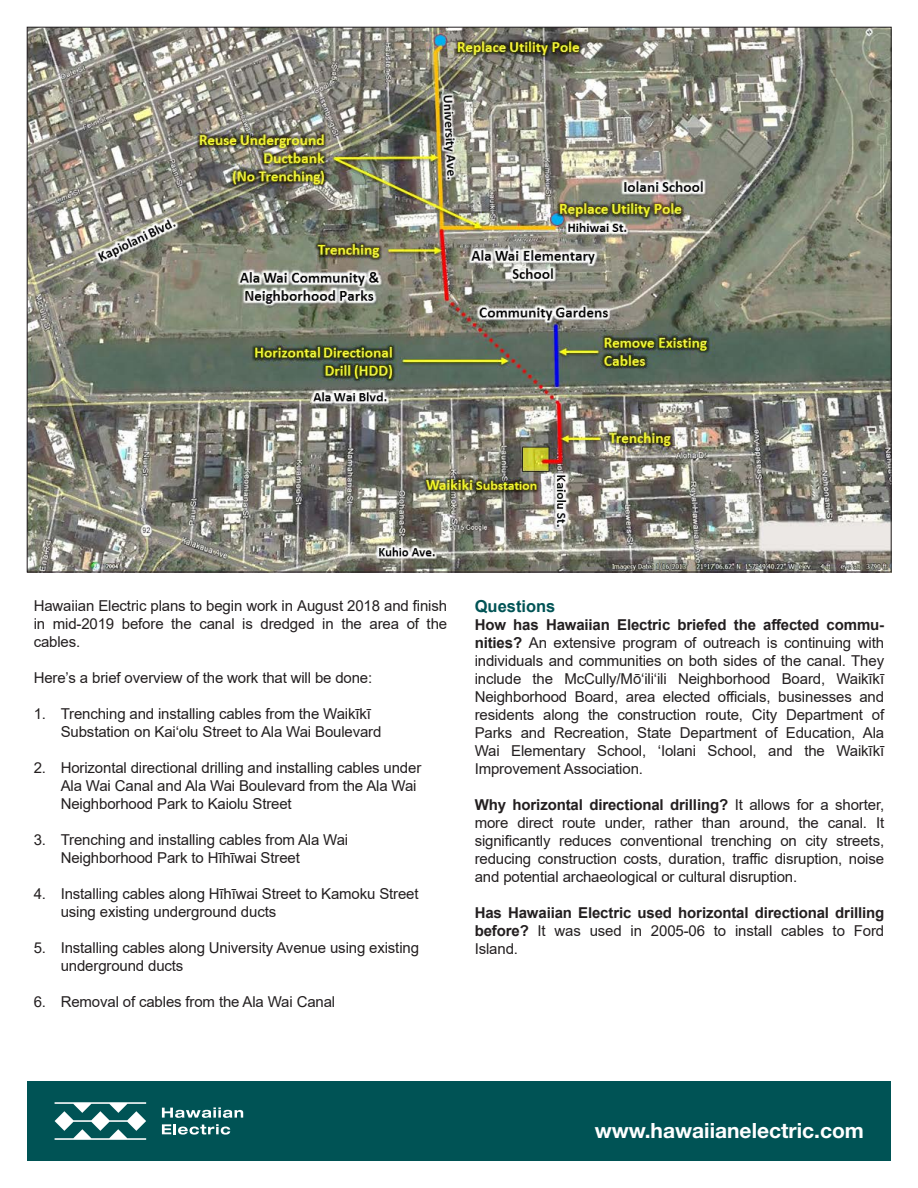
<style>
.page{position:relative;width:918px;height:1188px;background:#fff}
.page>*{position:absolute;margin:0;border:0;box-sizing:border-box;transform-origin:0 0}
.t1{font:700 21px "Helvetica Neue LT Std";color:#fff}
.t2{font:700 16.5px "Arial";color:#005355}
.t3{font:15px/18px "Arial";letter-spacing:-.01em;color:#231f20}
.t4{font:700 15px/18px "Arial";letter-spacing:-.01em;color:#231f20;text-align:justify}
.s1{font-weight:700}
.s2{font-weight:400}
</style>
<div class="page">
<div style="left:27px;top:1081px;width:864px;height:80px;background:#005355"></div>
<svg style="left:55px;top:1102px;width:91px;height:38px"></svg>
<svg style="left:162px;top:1107px;width:81px;height:11px"></svg>
<svg style="left:162px;top:1124px;width:68px;height:11px"></svg>
<img style="left:29px;top:29px;width:861px;height:541px">
<p class="t3" style="left:34px;top:596px;width:415px;text-align:justify">Hawaiian Electric plans to begin work in August 2018 and finish in mid-2019 before the canal is dredged in the area of the cables.</p>
<p class="t3" style="left:34px;top:668px;width:340px">Here’s a brief overview of the work that will be done:</p>
<p class="t3" style="left:61px;top:704px;width:322px;text-indent:-27px">1. Trenching and installing cables from the Waikīkī<br>Substation on Kai‘olu Street to Ala Wai Boulevard</p>
<p class="t3" style="left:61px;top:758px;width:362px;text-indent:-27px">2. Horizontal directional drilling and installing cables under<br>Ala Wai Canal and Ala Wai Boulevard from the Ala Wai<br>Neighborhood Park to Kaiolu Street</p>
<p class="t3" style="left:61px;top:830px;width:289px;text-indent:-27px">3. Trenching and installing cables from Ala Wai<br>Neighborhood Park to Hīhīwai Street</p>
<p class="t3" style="left:61px;top:884px;width:359px;text-indent:-27px">4. Installing cables along Hīhīwai Street to Kamoku Street using existing underground ducts</p>
<p class="t3" style="left:61px;top:938px;width:360px;text-indent:-27px">5. Installing cables along University Avenue using existing underground ducts</p>
<p class="t3" style="left:34px;top:992px;width:303px">6. Removal of cables from the Ala Wai Canal</p>
<p class="t2" style="left:475px;top:595px;width:82px">Questions</p>
<p class="t3" style="left:475px;top:616px;width:411px;text-align:justify"><span class="s1">How has Hawaiian Electric briefed the affected commu&shy;nities?</span> An extensive program of outreach is continuing with individuals and communities on both sides of the canal. They include the McCully/Mōʻiliʻili Neighborhood Board, Waikīkī Neighborhood Board, area elected officials, businesses and residents along the construction route, City Department of Parks and Recreation, State Department of Education, Ala Wai Elementary School, ‘Iolani School, and the Waikīkī Improvement Association.</p>
<p class="t3" style="left:475px;top:796px;width:411px;text-align:justify"><span class="s1">Why horizontal directional drilling?</span> It allows for a shorter, more direct route under, rather than around, the canal. It significantly reduces conventional trenching on city streets, reducing construction costs, duration, traffic disruption, noise and potential archaeological or cultural disruption.</p>
<p class="t4" style="left:475px;top:904px;width:411px">Has Hawaiian Electric used horizontal directional drilling before? <span class="s2">It was used in 2005-06 to install cables to Ford Island.</span></p>
<h1 class="t1" style="left:595px;top:1118px;width:271px">www.hawaiianelectric.com</h1>
</div>
